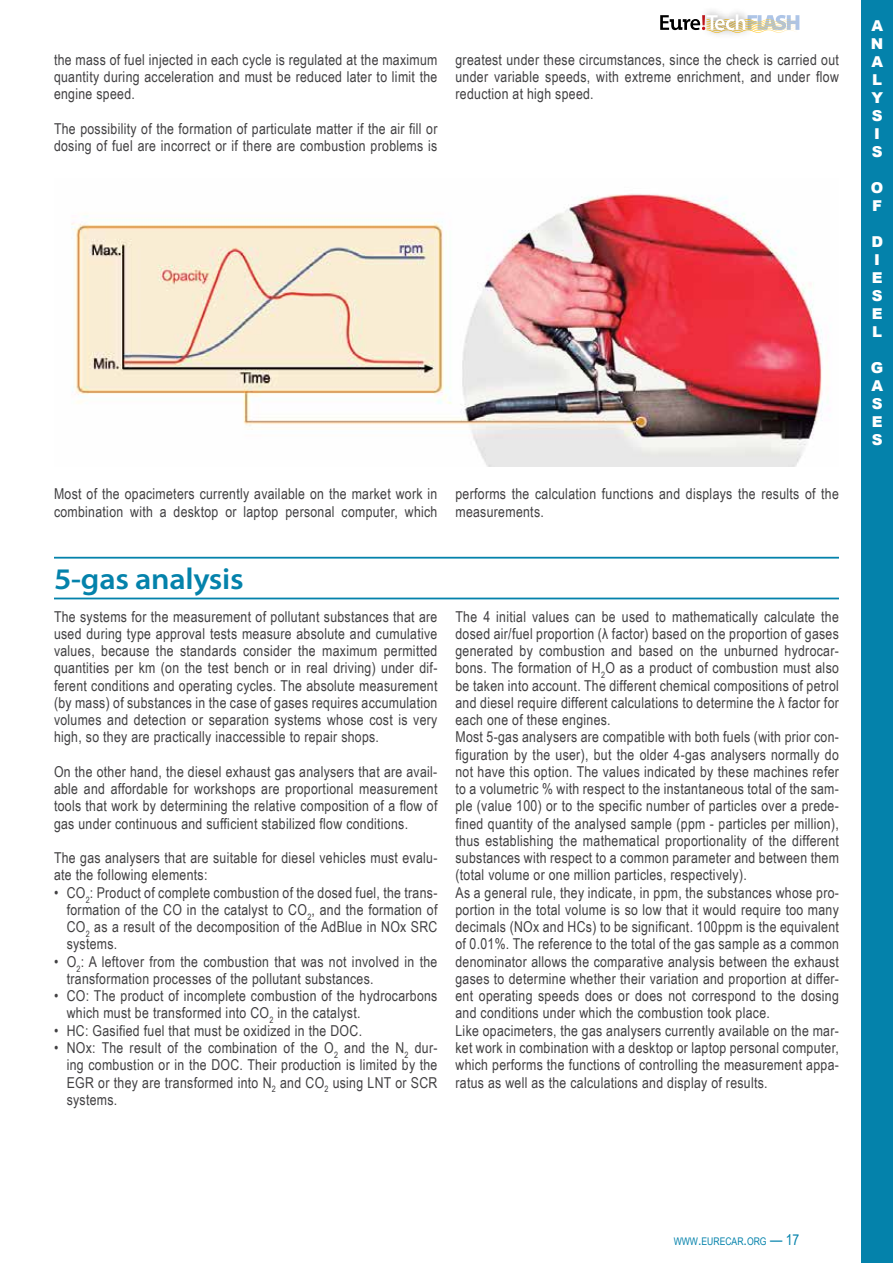
<style>
.page{position:relative;width:893px;height:1263px;background:#fff}
.page>*{position:absolute;margin:0;border:0;box-sizing:border-box;transform-origin:0 0}
.t1{font:600 semi-expanded 30px "Myriad Pro";letter-spacing:-.01em;color:#0482ab}
.t2{font:15px/17.2px "Arial Narrow";letter-spacing:.02em;color:#414042}
.t3{font:900 15px/18px "Arial";color:#fff}
.t4{font:10.5px "Arial Narrow";color:#0482ab}
.s1{font-size:15px}
</style>
<div class="page">
<svg style="left:660px;top:14px;width:139px;height:19px"></svg>
<img style="left:71px;top:194px;width:757px;height:272px">
<hr style="left:54px;top:557px;width:785px;height:2px;background:#0482ab">
<hr style="left:54px;top:598px;width:785px;height:1px;background:#0482ab">
<div style="left:862px;top:0;width:31px;height:1263px;background:#0482ab"></div>
<p class="t2" style="left:54px;top:50px;width:385px;text-align:justify">the mass of fuel injected in each cycle is regulated at the maximum quantity during acceleration and must be reduced later to limit the engine speed.</p>
<p class="t2" style="left:54px;top:119px;width:385px">The possibility of the formation of particulate matter if the air fill or dosing of fuel are incorrect or if there are combustion problems is</p>
<p class="t2" style="left:455px;top:50px;width:385px;text-align:justify">greatest under these circumstances, since the check is carried out under variable speeds, with extreme enrichment, and under flow reduction at high speed.</p>
<p class="t2" style="left:54px;top:485px;width:385px">Most of the opacimeters currently available on the market work in combination with a desktop or laptop personal computer, which</p>
<p class="t2" style="left:455px;top:485px;width:385px">performs the calculation functions and displays the results of the measurements.</p>
<h1 class="t1" style="left:54px;top:562px;width:191px">5-gas analysis</h1>
<p class="t2" style="left:54px;top:607px;width:385px;text-align:justify">The systems for the measurement of pollutant substances that are used during type approval tests measure absolute and cumulative values, because the standards consider the maximum permitted quantities per km (on the test bench or in real driving) under dif&shy;ferent conditions and operating cycles. The absolute measurement (by mass) of substances in the case of gases requires accumulation volumes and detection or separation systems whose cost is very high, so they are practically inaccessible to repair shops.</p>
<p class="t2" style="left:54px;top:762px;width:385px;text-align:justify">On the other hand, the diesel exhaust gas analysers that are avail&shy;able and affordable for workshops are proportional measurement tools that work by determining the relative composition of a flow of gas under continuous and sufficient stabilized flow conditions.</p>
<p class="t2" style="left:54px;top:849px;width:385px">The gas analysers that are suitable for diesel vehicles must evalu&shy;ate the following elements:</p>
<p class="t2" style="left:67px;top:883px;width:372px;text-align:justify;text-indent:-13px">• CO<sub>2</sub>: Product of complete combustion of the dosed fuel, the trans&shy;formation of the CO in the catalyst to CO<sub>2</sub>, and the formation of CO<sub>2</sub> as a result of the decomposition of the AdBlue in NOx SRC systems.</p>
<p class="t2" style="left:67px;top:952px;width:372px;text-indent:-13px">• O<sub>2</sub>: A leftover from the combustion that was not involved in the transformation processes of the pollutant substances.</p>
<p class="t2" style="left:67px;top:987px;width:372px;text-indent:-13px">• CO: The product of incomplete combustion of the hydrocarbons which must be transformed into CO<sub>2</sub> in the catalyst.</p>
<p class="t2" style="left:54px;top:1021px;width:310px">• HC: Gasified fuel that must be oxidized in the DOC.</p>
<p class="t2" style="left:67px;top:1038px;width:372px;text-align:justify;text-indent:-13px">• NOx: The result of the combination of the O<sub>2</sub> and the N<sub>2</sub> dur&shy;ing combustion or in the DOC. Their production is limited by the EGR or they are transformed into N<sub>2</sub> and CO<sub>2</sub> using LNT or SCR systems.</p>
<p class="t2" style="left:455px;top:607px;width:385px">The 4 initial values can be used to mathematically calculate the dosed air/fuel proportion (λ factor) based on the proportion of gases generated by combustion and based on the unburned hydrocar&shy;bons. The formation of H<sub>2</sub>O as a product of combustion must also be taken into account. The different chemical compositions of petrol and diesel require different calculations to determine the λ factor for each one of these engines.<br>Most 5-gas analysers are compatible with both fuels (with prior con&shy;figuration by the user), but the older 4-gas analysers normally do not have this option. The values indicated by these machines refer to a volumetric % with respect to the instantaneous total of the sam&shy;ple (value 100) or to the specific number of particles over a prede&shy;fined quantity of the analysed sample (ppm - particles per million), thus establishing the mathematical proportionality of the different substances with respect to a common parameter and between them (total volume or one million particles, respectively).<br>As a general rule, they indicate, in ppm, the substances whose pro&shy;portion in the total volume is so low that it would require too many decimals (NOx and HCs) to be significant. 100ppm is the equivalent of 0.01%. The reference to the total of the gas sample as a common denominator allows the comparative analysis between the exhaust gases to determine whether their variation and proportion at differ&shy;ent operating speeds does or does not correspond to the dosing and conditions under which the combustion took place.<br>Like opacimeters, the gas analysers currently available on the mar&shy;ket work in combination with a desktop or laptop personal computer, which performs the functions of controlling the measurement appa&shy;ratus as well as the calculations and display of results.</p>
<p class="t3" style="left:871px;top:16px;width:14px">A<br>N<br>A<br>L<br>Y<br>S<br>I<br>S</p>
<p class="t3" style="left:871px;top:178px;width:14px">O<br>F</p>
<p class="t3" style="left:871px;top:232px;width:13px">D<br>I<br>E<br>S<br>E<br>L</p>
<p class="t3" style="left:871px;top:358px;width:14px;text-align:justify">G A S E S</p>
<p class="t4" style="left:674px;top:1233px;width:127px">WWW<span class="s1">.</span>EURECAR<span class="s1">.</span>ORG <span class="s1">— 17</span></p>
</div>
